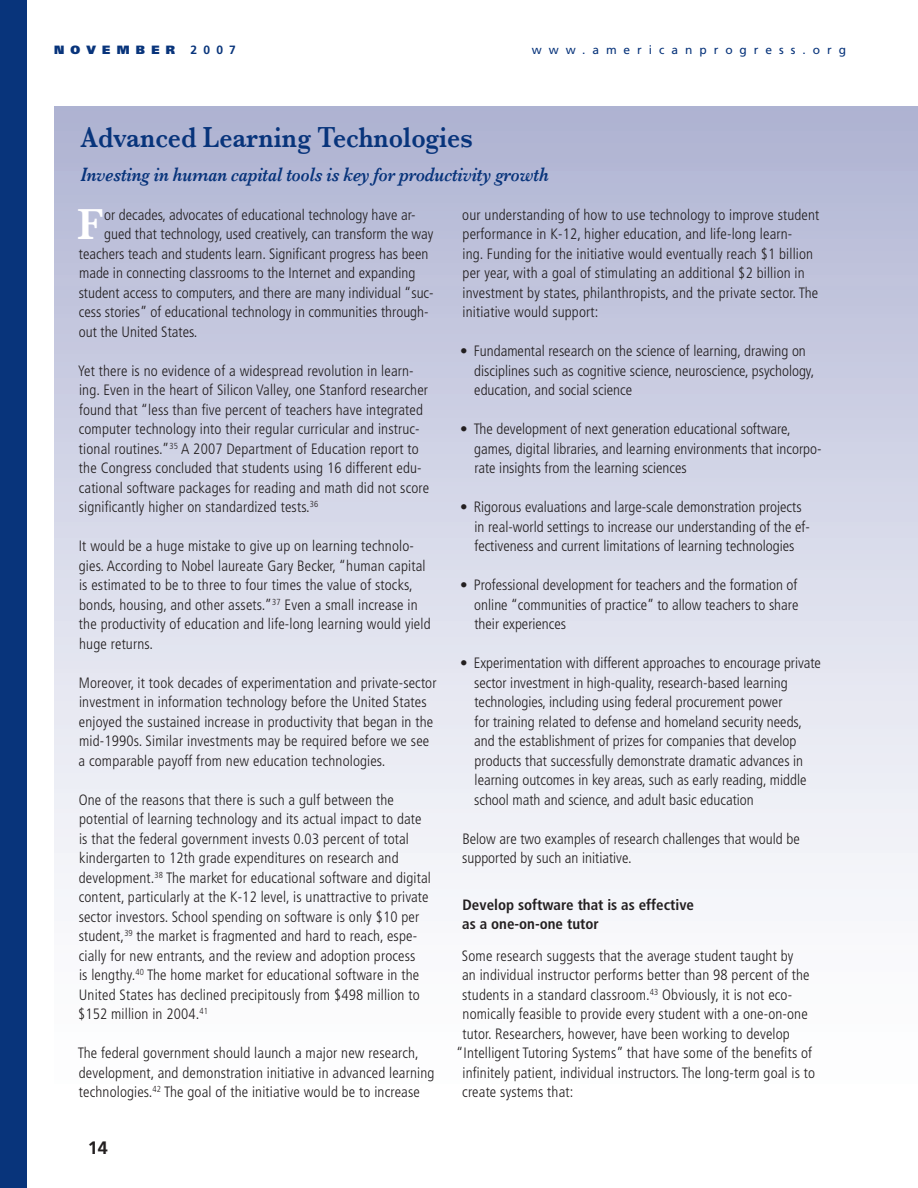
<style>
.page{position:relative;width:918px;height:1188px;background:#fff}
.page>*{position:absolute;margin:0;border:0;box-sizing:border-box;transform-origin:0 0}
.t1{font:600 44.4px "Baskerville";color:#fff}
.t2{font:600 29.7px "Baskerville";color:#08347b;scale:.86 1}
.t3{font:italic 600 19.8px "Baskerville";letter-spacing:-.01em;color:#08347b;scale:.86 1}
.t4{font:700 18px "Frutiger";color:#231f20}
.t5{font:300 condensed 15px/19.5px "Frutiger";letter-spacing:.01em;color:#231f20}
.t6{font:700 condensed 15px/19.5px "Frutiger";color:#231f20}
.t7{font:12px "Frutiger";letter-spacing:.58em;color:#08347b}
.t8{font:900 12px "Frutiger";letter-spacing:.52em;color:#08347b}
.t9{font:700 12px "Frutiger";color:#08347b}
</style>
<div class="page">
<div style="left:0;top:0;width:27px;height:1188px;background:#08347b"></div>
<div style="left:54px;top:106px;width:864px;height:1022px;background:linear-gradient(to bottom,#b2b7d5,#fff)"></div>
<p class="t8" style="left:54px;top:42px;width:123px">NOVEMBER</p>
<p class="t9" style="left:191px;top:43px;width:47px">2007</p>
<p class="t7" style="left:532px;top:43px;width:316px">www.americanprogress.org</p>
<h2 class="t2" style="left:80px;top:120px;width:458px">Advanced Learning Technologies</h2>
<h3 class="t3" style="left:80px;top:163px;width:546px">Investing in human capital tools is key for productivity growth</h3>
<h1 class="t1" style="left:77px;top:199px;width:28px">F</h1>
<p class="t5" style="left:104px;top:205px;width:313px">or decades, advocates of educational technology have ar-</p>
<p class="t5" style="left:462px;top:205px;width:359px">our understanding of how to use technology to improve student performance in K-12, higher education, and life-long learn-<br>ing. Funding for the initiative would eventually reach $1 billion per year, with a goal of stimulating an additional $2 billion in investment by states, philanthropists, and the private sector. The initiative would support:</p>
<p class="t5" style="left:474px;top:342px;width:342px;text-indent:-14px">• Fundamental research on the science of learning, drawing on disciplines such as cognitive science, neuroscience, psychology, education, and social science</p>
<p class="t5" style="left:474px;top:420px;width:349px;text-indent:-14px">• The development of next generation educational software, games, digital libraries, and learning environments that incorpo&shy;rate insights from the learning sciences</p>
<p class="t5" style="left:474px;top:498px;width:337px;text-indent:-14px">• Rigorous evaluations and large-scale demonstration projects in real-world settings to increase our understanding of the ef&shy;fectiveness and current limitations of learning technologies</p>
<p class="t5" style="left:474px;top:576px;width:326px;text-align:justify;text-indent:-14px">• Professional development for teachers and the formation of online “communities of practice” to allow teachers to share their experiences</p>
<p class="t5" style="left:474px;top:654px;width:348px;text-indent:-14px">• Experimentation with different approaches to encourage private sector investment in high-quality, research-based learning technologies, including using federal procurement power<br>for training related to defense and homeland security needs, and the establishment of prizes for companies that develop products that successfully demonstrate dramatic advances in learning outcomes in key areas, such as early reading, middle school math and science, and adult basic education</p>
<p class="t5" style="left:462px;top:829px;width:339px">Below are two examples of research challenges that would be supported by such an initiative.</p>
<p class="t6" style="left:462px;top:895px;width:233px">Develop software that is as effective as a one-on-one tutor</p>
<p class="t5" style="left:462px;top:946px;width:333px">Some research suggests that the average student taught by</p>
<p class="t5" style="left:462px;top:966px;width:349px">an individual instructor performs better than 98 percent of the</p>
<p class="t5" style="left:462px;top:985px;width:331px">students in a standard classroom.<sup>43</sup> Obviously, it is not eco-</p>
<p class="t5" style="left:463px;top:1005px;width:347px">nomically feasible to provide every student with a one-on-one</p>
<p class="t5" style="left:462px;top:1024px;width:329px">tutor. Researchers, however, have been working to develop</p>
<p class="t5" style="left:456px;top:1044px;width:357px">“Intelligent Tutoring Systems” that have some of the benefits of</p>
<p class="t5" style="left:463px;top:1063px;width:354px">infinitely patient, individual instructors. The long-term goal is to</p>
<p class="t5" style="left:462px;top:1083px;width:113px">create systems that:</p>
<p class="t5" style="left:104px;top:225px;width:331px">gued that technology, used creatively, can transform the way</p>
<p class="t5" style="left:79px;top:244px;width:351px">teachers teach and students learn. Significant progress has been</p>
<p class="t5" style="left:79px;top:264px;width:338px">made in connecting classrooms to the Internet and expanding</p>
<p class="t5" style="left:79px;top:283px;width:356px">student access to computers, and there are many individual “suc-</p>
<p class="t5" style="left:79px;top:303px;width:351px">cess stories” of educational technology in communities through-</p>
<p class="t5" style="left:79px;top:322px;width:120px">out the United States.</p>
<p class="t5" style="left:78px;top:361px;width:353px">Yet there is no evidence of a widespread revolution in learn&shy;ing. Even in the heart of Silicon Valley, one Stanford researcher found that “less than five percent of teachers have integrated computer technology into their regular curricular and instruc&shy;tional routines.”<sup>35</sup> A 2007 Department of Education report to the Congress concluded that students using 16 different edu&shy;cational software packages for reading and math did not score significantly higher on standardized tests.<sup>36</sup></p>
<p class="t5" style="left:79px;top:537px;width:353px">It would be a huge mistake to give up on learning technolo&shy;gies. According to Nobel laureate Gary Becker, “human capital is estimated to be to three to four times the value of stocks, bonds, housing, and other assets.”<sup>37</sup> Even a small increase in the productivity of education and life-long learning would yield huge returns.</p>
<p class="t5" style="left:79px;top:673px;width:359px">Moreover, it took decades of experimentation and private-sector investment in information technology before the United States enjoyed the sustained increase in productivity that began in the mid-1990s. Similar investments may be required before we see a comparable payoff from new education technologies.</p>
<p class="t5" style="left:78px;top:790px;width:354px">One of the reasons that there is such a gulf between the potential of learning technology and its actual impact to date is that the federal government invests 0.03 percent of total kindergarten to 12th grade expenditures on research and development.<sup>38</sup> The market for educational software and digital content, particularly at the K-12 level, is unattractive to private sector investors. School spending on software is only $10 per student,<sup>39</sup> the market is fragmented and hard to reach, espe&shy;cially for new entrants, and the review and adoption process<br>is lengthy.<sup>40</sup> The home market for educational software in the United States has declined precipitously from $498 million to $152 million in 2004.<sup>41</sup></p>
<p class="t5" style="left:78px;top:1044px;width:358px">The federal government should launch a major new research, development, and demonstration initiative in advanced learning technologies.<sup>42</sup> The goal of the initiative would be to increase</p>
<p class="t4" style="left:88px;top:1137px;width:22px">14</p>
</div>
